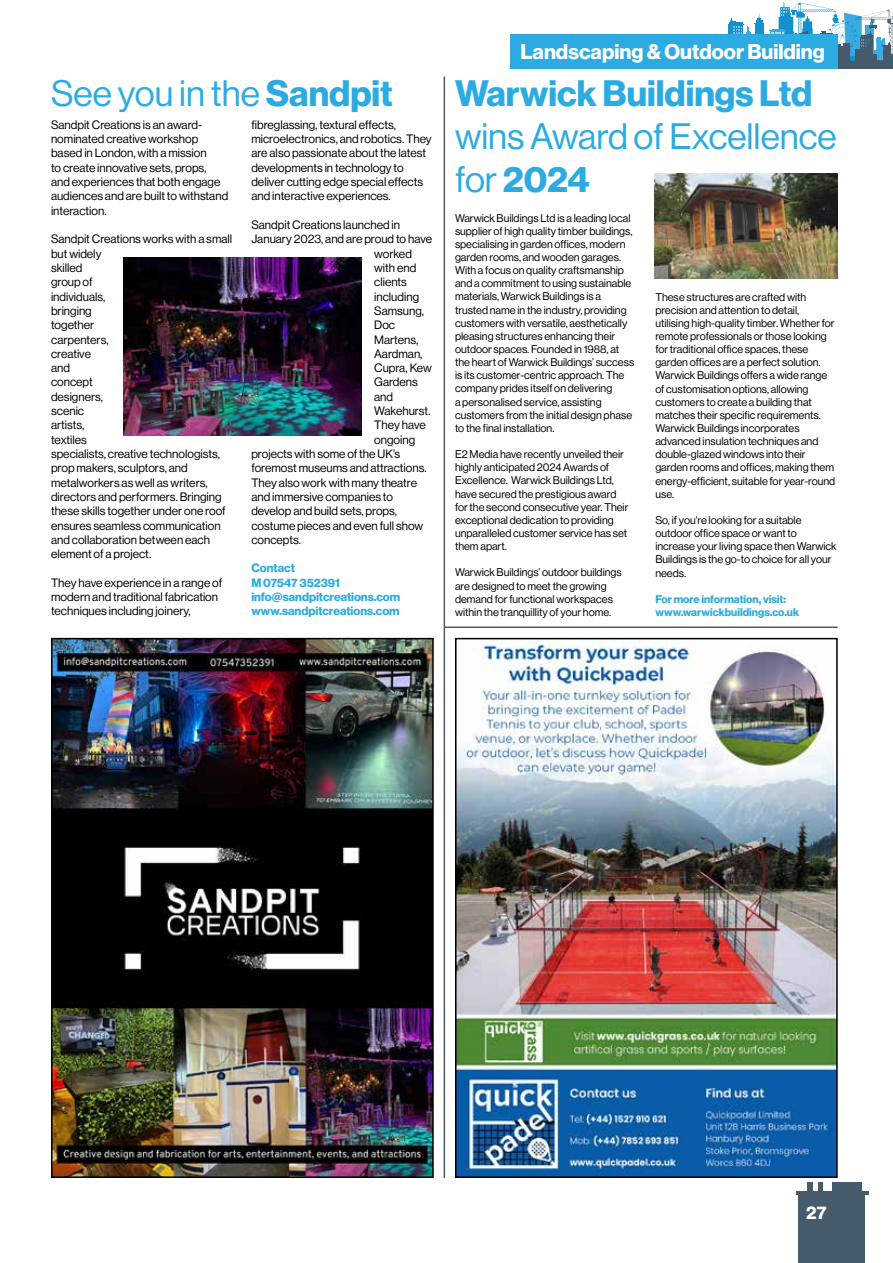
<style>
.page{position:relative;width:893px;height:1263px;background:#fff}
.page>*{position:absolute;margin:0;border:0;box-sizing:border-box;transform-origin:0 0}
.t1{font:36px/43.2px "Neue Haas Display";color:#2babe2}
.t2{font:700 36px "Neue Haas Display";color:#2babe2}
.t3{font:700 21px "Neue Haas Display";color:#fff}
.t4{font:700 18px "Neue Haas Display";color:#fff}
.t5{font:11.85px/14.2px "Neue Haas Display";color:#000}
.t6{font:700 11.85px/14.2px "Neue Haas Display";color:#2babe2}
.t7{font:10.95px/13.2px "Neue Haas Display";color:#000}
.t8{font:700 10.95px/13.2px "Neue Haas Display";color:#2babe2}
.s1{font-weight:700}
</style>
<div class="page">
<div style="left:798px;top:1193px;width:67px;height:70px;background:#465b6b"></div>
<hr style="left:796px;top:1191px;width:72px;height:4px;background:#465b6b">
<div style="left:832px;top:1182px;width:30px;height:18px;background:#465b6b"></div>
<div style="left:818px;top:1182px;width:5px;height:11px;background:#465b6b"></div>
<div style="left:807px;top:1182px;width:6px;height:11px;background:#465b6b"></div>
<svg style="left:728px;top:2px;width:165px;height:66px"></svg>
<hr style="left:844px;top:57px;width:15px;height:3px;background:#1291ce">
<div style="left:835px;top:47px;width:15px;height:18px;background:#455a6a"></div>
<div style="left:855px;top:49px;width:7px;height:16px;background:#455a6a"></div>
<div style="left:510px;top:34px;width:328px;height:34px;background:#2babe2"></div>
<hr style="left:444px;top:626px;width:394px;height:2px;background:#4b5c67">
<hr style="left:444px;top:77px;width:1px;height:1101px;background:#4b5c67">
<img style="left:458px;top:641px;width:377px;height:534px">
<div style="left:455px;top:638px;width:383px;height:540px;border:2px solid #000"></div>
<img style="left:655px;top:173px;width:183px;height:106px">
<img style="left:54px;top:641px;width:377px;height:534px">
<div style="left:51px;top:638px;width:383px;height:540px;border:2px solid #000"></div>
<img style="left:123px;top:257px;width:238px;height:179px">
<h1 class="t1" style="left:51px;top:72px;width:343px">See you in the <span class="s1">Sandpit</span></h1>
<p class="t5" style="left:51px;top:118px;width:179px">Sandpit Creations is an award&shy;nominated creative workshop based in London, with a mission<br>to create innovative sets, props, and experiences that both engage audiences and are built to withstand interaction.</p>
<p class="t5" style="left:51px;top:232px;width:183px">Sandpit Creations works with a small but widely<br>skilled<br>group of<br>individuals,<br>bringing<br>together<br>carpenters,<br>creative<br>and<br>concept<br>designers,<br>scenic<br>artists,<br>textiles<br>specialists, creative technologists, prop makers, sculptors, and metalworkers as well as writers, directors and performers. Bringing these skills together under one roof ensures seamless communication and collaboration between each element of a project.</p>
<p class="t5" style="left:51px;top:576px;width:173px">They have experience in a range of modern and traditional fabrication techniques including joinery,</p>
<p class="t5" style="left:251px;top:118px;width:182px">fibreglassing, textural effects, microelectronics, and robotics. They are also passionate about the latest developments in technology to deliver cutting edge special effects and interactive experiences.</p>
<p class="t5" style="left:251px;top:218px;width:150px">Sandpit Creations launched in</p>
<p class="t5" style="left:251px;top:232px;width:182px">January 2023, and are proud to have</p>
<p class="t5" style="left:374px;top:246px;width:39px">worked</p>
<p class="t5" style="left:374px;top:261px;width:44px">with end</p>
<p class="t5" style="left:374px;top:275px;width:34px">clients</p>
<p class="t5" style="left:374px;top:289px;width:46px">including</p>
<p class="t5" style="left:374px;top:304px;width:51px">Samsung,</p>
<p class="t5" style="left:374px;top:318px;width:22px">Doc</p>
<p class="t5" style="left:374px;top:332px;width:46px">Martens,</p>
<p class="t5" style="left:374px;top:347px;width:50px">Aardman,</p>
<p class="t5" style="left:374px;top:361px;width:59px">Cupra, Kew</p>
<p class="t5" style="left:374px;top:375px;width:45px">Gardens</p>
<p class="t5" style="left:374px;top:389px;width:20px">and</p>
<p class="t5" style="left:374px;top:404px;width:58px">Wakehurst.</p>
<p class="t5" style="left:374px;top:418px;width:53px">They have</p>
<p class="t5" style="left:374px;top:432px;width:42px">ongoing</p>
<p class="t5" style="left:251px;top:447px;width:150px">projects with some of the UK’s</p>
<p class="t5" style="left:251px;top:461px;width:177px">foremost museums and attractions.</p>
<p class="t5" style="left:251px;top:475px;width:167px">They also work with many theatre</p>
<p class="t5" style="left:251px;top:490px;width:143px">and immersive companies to</p>
<p class="t5" style="left:251px;top:504px;width:147px">develop and build sets, props,</p>
<p class="t5" style="left:251px;top:518px;width:173px">costume pieces and even full show</p>
<p class="t5" style="left:251px;top:533px;width:51px">concepts.</p>
<p class="t6" style="left:251px;top:561px;width:150px">Contact<br>M 07547 352391 info@sandpitcreations.com www.sandpitcreations.com</p>
<h2 class="t3" style="left:521px;top:39px;width:306px">Landscaping &amp; Outdoor Building</h2>
<h1 class="t2" style="left:455px;top:72px;width:359px">Warwick Buildings Ltd</h1>
<h1 class="t1" style="left:455px;top:115px;width:383px">wins Award of Excellence for <span class="s1">2024</span></h1>
<p class="t7" style="left:455px;top:211px;width:181px">Warwick Buildings Ltd is a leading local supplier of high quality timber buildings, specialising in garden offices, modern garden rooms, and wooden garages.<br>With a focus on quality craftsmanship and a commitment to using sustainable materials, Warwick Buildings is a trusted name in the industry, providing customers with versatile, aesthetically pleasing structures enhancing their outdoor spaces. Founded in 1988, at the heart of Warwick Buildings’ success is its customer-centric approach. The company prides itself on delivering<br>a personalised service, assisting customers from the initial design phase to the final installation.</p>
<p class="t7" style="left:455px;top:448px;width:175px">E2 Media have recently unveiled their highly anticipated 2024 Awards of Excellence. Warwick Buildings Ltd, have secured the prestigious award for the second consecutive year. Their exceptional dedication to providing unparalleled customer service has set them apart.</p>
<p class="t7" style="left:455px;top:566px;width:168px">Warwick Buildings’ outdoor buildings are designed to meet the growing demand for functional workspaces within the tranquillity of your home.</p>
<p class="t7" style="left:655px;top:290px;width:181px">These structures are crafted with precision and attention to detail, utilising high-quality timber. Whether for remote professionals or those looking for traditional office spaces, these garden offices are a perfect solution.<br>Warwick Buildings offers a wide range of customisation options, allowing customers to create a building that matches their specific requirements.<br>Warwick Buildings incorporates advanced insulation techniques and double-glazed windows into their garden rooms and offices, making them energy-efficient, suitable for year-round use.</p>
<p class="t7" style="left:655px;top:514px;width:183px">So, if you're looking for a suitable outdoor office space or want to increase your living space then Warwick<br>Buildings is the go-to choice for all your needs.</p>
<p class="t8" style="left:655px;top:592px;width:145px">For more information, visit: www.warwickbuildings.co.uk</p>
<h3 class="t4" style="left:806px;top:1202px;width:22px">27</h3>
</div>
